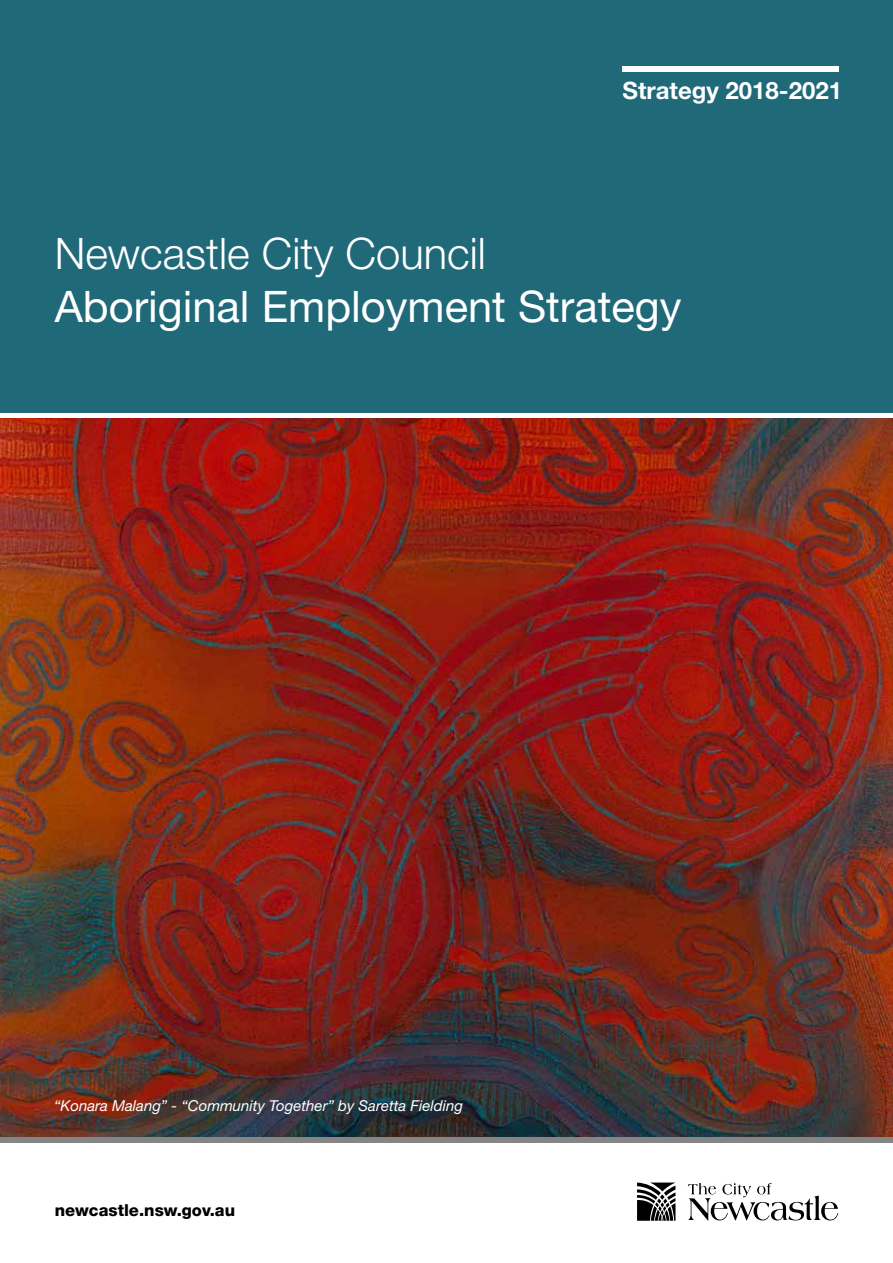
<style>
.page{position:relative;width:893px;height:1263px;background:#fff}
.page>*{position:absolute;margin:0;border:0;box-sizing:border-box;transform-origin:0 0}
.t1{font:43.5px "Helvetica Neue LT Std";color:#fff}
.t2{font:300 43.5px "Helvetica Neue LT Std";color:#fff}
.t3{font:700 24px "Helvetica Neue LT Std";color:#fff}
.t4{font:800 16.5px "Helvetica Neue LT Std";color:#000}
.t5{font:italic 15px "Helvetica Neue LT Std";color:#fff}
</style>
<div class="page">
<img style="left:0;top:418px;width:893px;height:719px">
<div style="left:0;top:0;width:893px;height:412px;background:#206978"></div>
<svg style="left:688px;top:1183px;width:150px;height:38px"></svg>
<svg style="left:637px;top:1182px;width:38px;height:39px"></svg>
<div style="left:622px;top:66px;width:217px;height:6px;background:#fff"></div>
<div style="left:0;top:1137px;width:893px;height:6px;background:#858585"></div>
<h2 class="t3" style="left:622px;top:76px;width:221px">Strategy 2018-2021</h2>
<h1 class="t2" style="left:55px;top:227px;width:433px">Newcastle City Council</h1>
<h1 class="t1" style="left:55px;top:280px;width:628px">Aboriginal Employment Strategy</h1>
<p class="t5" style="left:54px;top:1096px;width:411px">“Konara Malang” - “Community Together” by Saretta Fielding</p>
<p class="t4" style="left:55px;top:1200px;width:182px">newcastle.nsw.gov.au</p>
</div>
